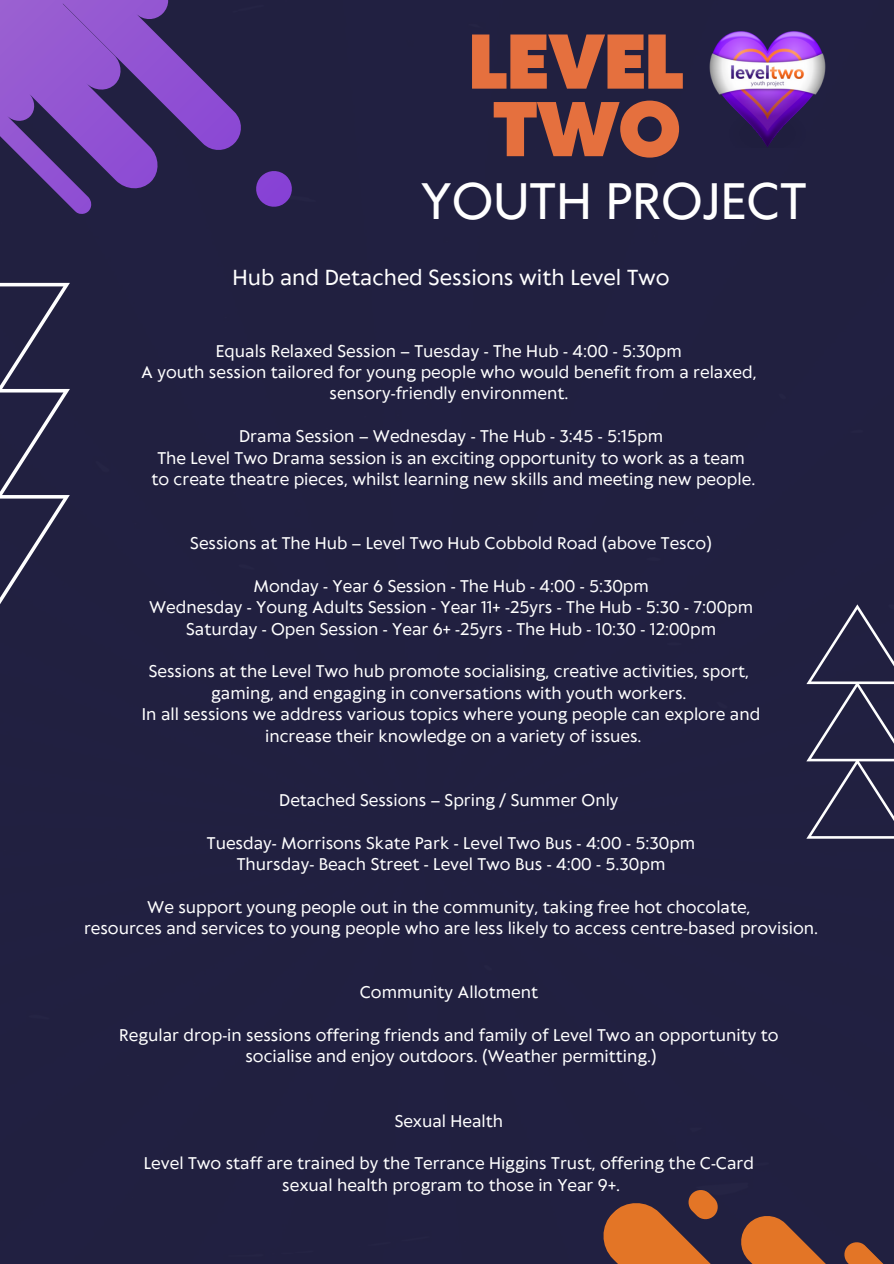
<style>
.page{position:relative;width:894px;height:1264px;background:#fff}
.page>*{position:absolute;margin:0;border:0;box-sizing:border-box;transform-origin:0 0}
.t1{font:900 72.6px "Klein Text";color:#e5703e}
.t2{font:48px "Klein Text";color:#fff}
.t3{font:20.4px "Klein Text";color:#fff}
.t4{font:15.9px "Klein Text";color:#fff}
</style>
<div class="page">
<div style="left:0;top:0;width:893px;height:1147px;background:#212040"></div>
<svg style="left:0;top:0;width:332px;height:312px;background:#402e69"></svg>
<svg style="left:503px;top:1103px;width:390px;height:160px;background:#3a2b3d"></svg>
<img style="left:709px;top:31px;width:116px;height:116px">
<svg style="left:806px;top:604px;width:87px;height:234px;background:#343351"></svg>
<svg style="left:0;top:283px;width:70px;height:321px;background:#353451"></svg>
<div style="left:0;top:1147px;width:511px;height:116px;background:#212040"></div>
<h1 class="t1" style="left:469px;top:25px;width:216px">LEVEL</h1>
<p class="t1" style="left:493px;top:92px;width:188px">TWO</p>
<p class="t2" style="left:421px;top:177px;width:387px">YOUTH PROJECT</p>
<h2 class="t3" style="left:232px;top:267px;width:438px">Hub and Detached Sessions with Level Two</h2>
<h3 class="t4" style="left:216px;top:343px;width:467px">Equals Relaxed Session – Tuesday - The Hub - 4:00 - 5:30pm</h3>
<p class="t4" style="left:141px;top:364px;width:617px">A youth session tailored for young people who would benefit from a relaxed,</p>
<p class="t4" style="left:329px;top:385px;width:240px">sensory-friendly environment.</p>
<p class="t4" style="left:239px;top:428px;width:425px">Drama Session – Wednesday - The Hub - 3:45 - 5:15pm</p>
<p class="t4" style="left:157px;top:449px;width:589px">The Level Two Drama session is an exciting opportunity to work as a team</p>
<p class="t4" style="left:151px;top:471px;width:605px">to create theatre pieces, whilst learning new skills and meeting new people.</p>
<p class="t4" style="left:190px;top:535px;width:523px">Sessions at The Hub – Level Two Hub Cobbold Road (above Tesco)</p>
<p class="t4" style="left:253px;top:578px;width:397px">Monday - Year 6 Session - The Hub - 4:00 - 5:30pm</p>
<p class="t4" style="left:149px;top:599px;width:605px">Wednesday - Young Adults Session - Year 11+ -25yrs - The Hub - 5:30 - 7:00pm</p>
<p class="t4" style="left:186px;top:620px;width:531px">Saturday - Open Session - Year 6+ -25yrs - The Hub - 10:30 - 12:00pm</p>
<p class="t4" style="left:149px;top:663px;width:601px">Sessions at the Level Two hub promote socialising, creative activities, sport,</p>
<p class="t4" style="left:211px;top:685px;width:476px">gaming, and engaging in conversations with youth workers.</p>
<p class="t4" style="left:142px;top:706px;width:619px">In all sessions we address various topics where young people can explore and</p>
<p class="t4" style="left:265px;top:727px;width:378px">increase their knowledge on a variety of issues.</p>
<p class="t4" style="left:279px;top:791px;width:341px">Detached Sessions – Spring / Summer Only</p>
<p class="t4" style="left:207px;top:834px;width:490px">Tuesday- Morrisons Skate Park - Level Two Bus - 4:00 - 5:30pm</p>
<p class="t4" style="left:237px;top:856px;width:430px">Thursday- Beach Street - Level Two Bus - 4:00 - 5.30pm</p>
<p class="t4" style="left:147px;top:898px;width:604px">We support young people out in the community, taking free hot chocolate,</p>
<p class="t4" style="left:84px;top:920px;width:735px">resources and services to young people who are less likely to access centre-based provision.</p>
<p class="t4" style="left:360px;top:984px;width:180px">Community Allotment</p>
<p class="t4" style="left:119px;top:1027px;width:660px">Regular drop-in sessions offering friends and family of Level Two an opportunity to</p>
<p class="t4" style="left:245px;top:1048px;width:413px">socialise and enjoy outdoors. (Weather permitting.)</p>
<p class="t4" style="left:394px;top:1112px;width:110px">Sexual Health</p>
<p class="t4" style="left:144px;top:1155px;width:611px">Level Two staff are trained by the Terrance Higgins Trust, offering the C-Card</p>
<p class="t4" style="left:282px;top:1176px;width:339px">sexual health program to those in Year 9+.</p>
</div>
